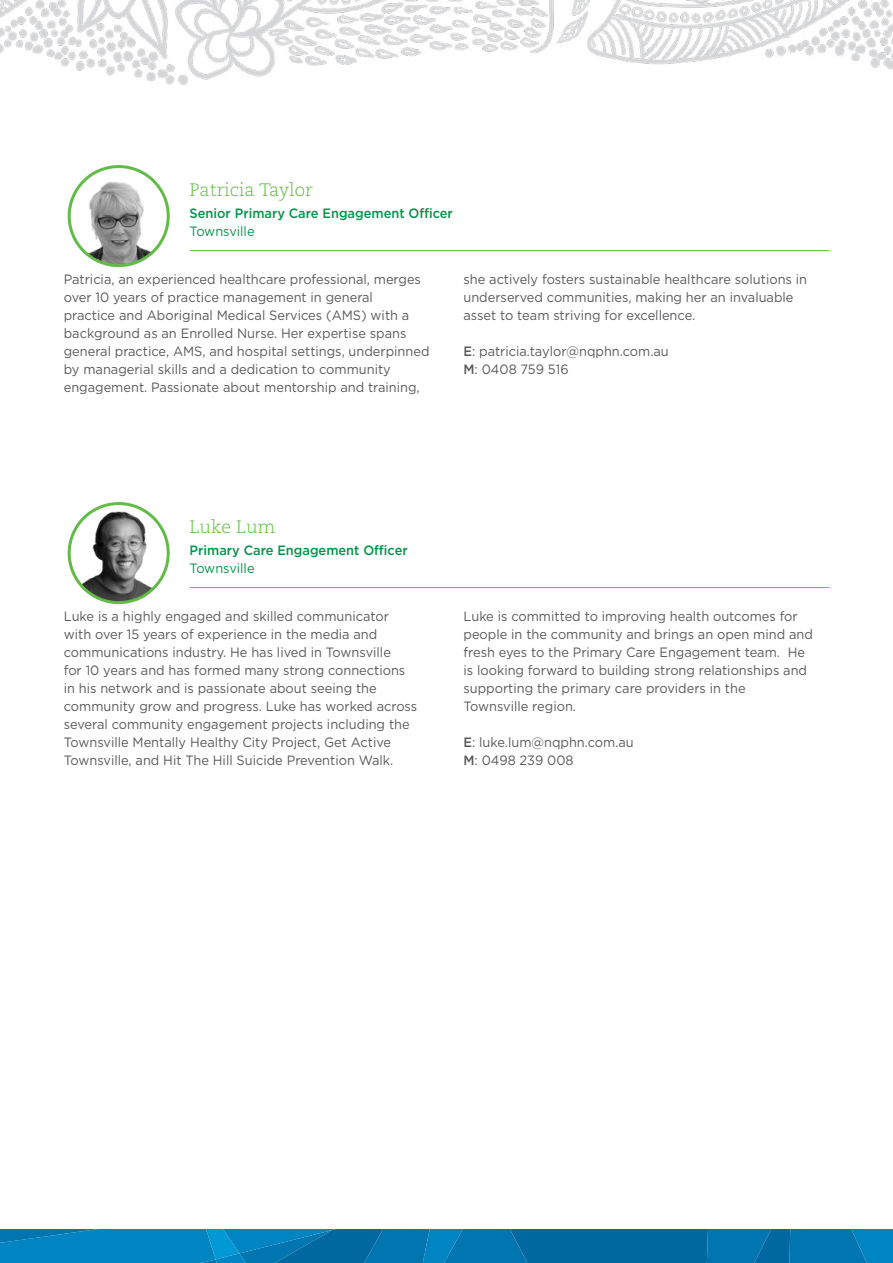
<style>
.page{position:relative;width:893px;height:1263px;background:#fff}
.page>*{position:absolute;margin:0;border:0;box-sizing:border-box;transform-origin:0 0}
.t1{font:300 18px "Caecilia LT Std";color:#62bb46}
.t2{font:13.5px/18px "Gotham";color:#58595b;scale:.95 1}
.t3{font:500 13.5px "Gotham";color:#05934a;scale:.95 1}
.t4{font:13.5px "Gotham";color:#05934a;scale:.95 1}
.s1{font-weight:500}
</style>
<div class="page">
<svg style="left:0;top:1229px;width:893px;height:34px;background:#0077b2"></svg>
<img style="left:0;top:0;width:893px;height:85px">
<hr style="left:190px;top:587px;width:639px;height:1px;background:#62bb46">
<img style="left:69px;top:503px;width:99px;height:100px;border-radius:50px">
<div style="left:68px;top:502px;width:102px;height:102px;border:3px solid #62bb46;border-radius:50%"></div>
<hr style="left:190px;top:250px;width:639px;height:1px;background:#62bb46">
<img style="left:79px;top:182px;width:85px;height:84px">
<div style="left:68px;top:165px;width:102px;height:102px;border:3px solid #62bb46;border-radius:50%"></div>
<h1 class="t1" style="left:190px;top:179px;width:125px">Patricia Taylor</h1>
<p class="t3" style="left:190px;top:204px;width:279px">Senior Primary Care Engagement Officer</p>
<p class="t4" style="left:190px;top:224px;width:70px">Townsville</p>
<p class="t2" style="left:64px;top:270px;width:386px">Patricia, an experienced healthcare professional, merges over 10 years of practice management in general<br>practice and Aboriginal Medical Services (AMS) with a background as an Enrolled Nurse. Her expertise spans general practice, AMS, and hospital settings, underpinned by managerial skills and a dedication to community engagement. Passionate about mentorship and training,</p>
<p class="t2" style="left:463px;top:270px;width:363px">she actively fosters sustainable healthcare solutions in underserved communities, making her an invaluable asset to team striving for excellence.</p>
<p class="t2" style="left:463px;top:342px;width:218px"><span class="s1">E</span>: patricia.taylor@nqphn.com.au<br><span class="s1">M</span>: 0408 759 516</p>
<h1 class="t1" style="left:190px;top:516px;width:87px">Luke Lum</h1>
<p class="t3" style="left:190px;top:541px;width:231px">Primary Care Engagement Officer</p>
<p class="t4" style="left:190px;top:561px;width:70px">Townsville</p>
<p class="t2" style="left:64px;top:607px;width:374px">Luke is a highly engaged and skilled communicator with over 15 years of experience in the media and communications industry. He has lived in Townsville<br>for 10 years and has formed many strong connections in his network and is passionate about seeing the community grow and progress. Luke has worked across several community engagement projects including the Townsville Mentally Healthy City Project, Get Active Townsville, and Hit The Hill Suicide Prevention Walk.</p>
<p class="t2" style="left:463px;top:607px;width:369px">Luke is committed to improving health outcomes for people in the community and brings an open mind and fresh eyes to the Primary Care Engagement team. He is looking forward to building strong relationships and supporting the primary care providers in the Townsville region.</p>
<p class="t2" style="left:463px;top:733px;width:181px"><span class="s1">E</span>: luke.lum@nqphn.com.au<br><span class="s1">M</span>: 0498 239 008</p>
</div>
